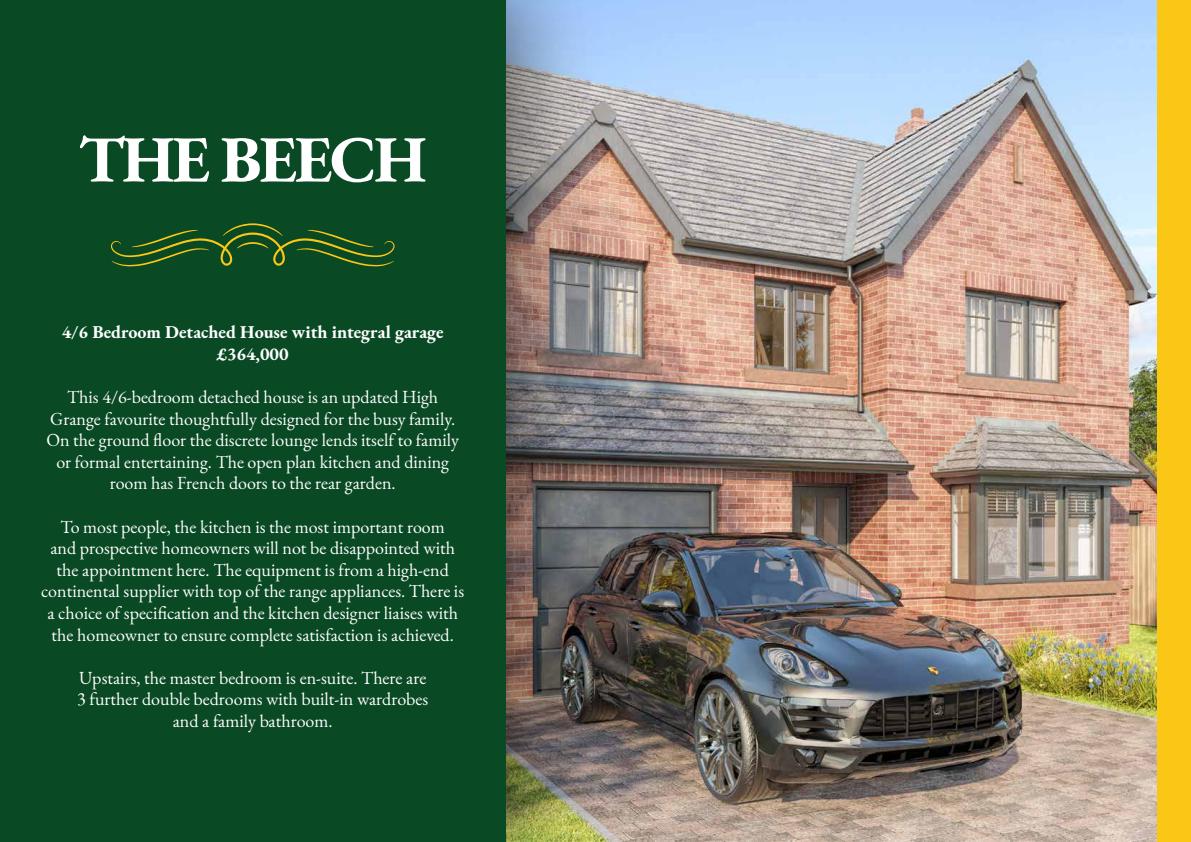
<style>
.page{position:relative;width:1191px;height:842px;background:#fff}
.page>*{position:absolute;margin:0;border:0;box-sizing:border-box;transform-origin:0 0}
.t1{font:700 66px "EB Garamond";letter-spacing:-.04em;color:#fff}
.t2{font:18px/21.6px "EB Garamond";color:#fff;text-align:center}
.t3{font:700 18px/21.6px "EB Garamond";color:#fff;text-align:center}
</style>
<div class="page">
<img style="left:602px;top:0;width:555px;height:842px">
<div style="left:0;top:0;width:602px;height:842px;background:#000;opacity:.75"></div>
<div style="left:0;top:0;width:505px;height:842px;background:#094924"></div>
<div style="left:1157px;top:0;width:34px;height:842px;background:#fbc716"></div>
<svg style="left:111px;top:223px;width:283px;height:44px"></svg>
<h1 class="t1" style="left:79px;top:113px;width:350px">THE BEECH</h1>
<p class="t3" style="left:62px;top:321px;width:383px">4/6 Bedroom Detached House with integral garage £364,000</p>
<p class="t2" style="left:46px;top:386px;width:414px">This 4/6-bedroom detached house is an updated High Grange favourite thoughtfully designed for the busy family.<br>On the ground floor the discrete lounge lends itself to family or formal entertaining. The open plan kitchen and dining room has French doors to the rear garden.</p>
<p class="t2" style="left:41px;top:516px;width:424px">To most people, the kitchen is the most important room<br>and prospective homeowners will not be disappointed with the appointment here. The equipment is from a high-end continental supplier with top of the range appliances. There is a choice of specification and the kitchen designer liaises with the homeowner to ensure complete satisfaction is achieved.</p>
<p class="t2" style="left:77px;top:667px;width:353px">Upstairs, the master bedroom is en-suite. There are<br>3 further double bedrooms with built-in wardrobes and a family bathroom.</p>
</div>
